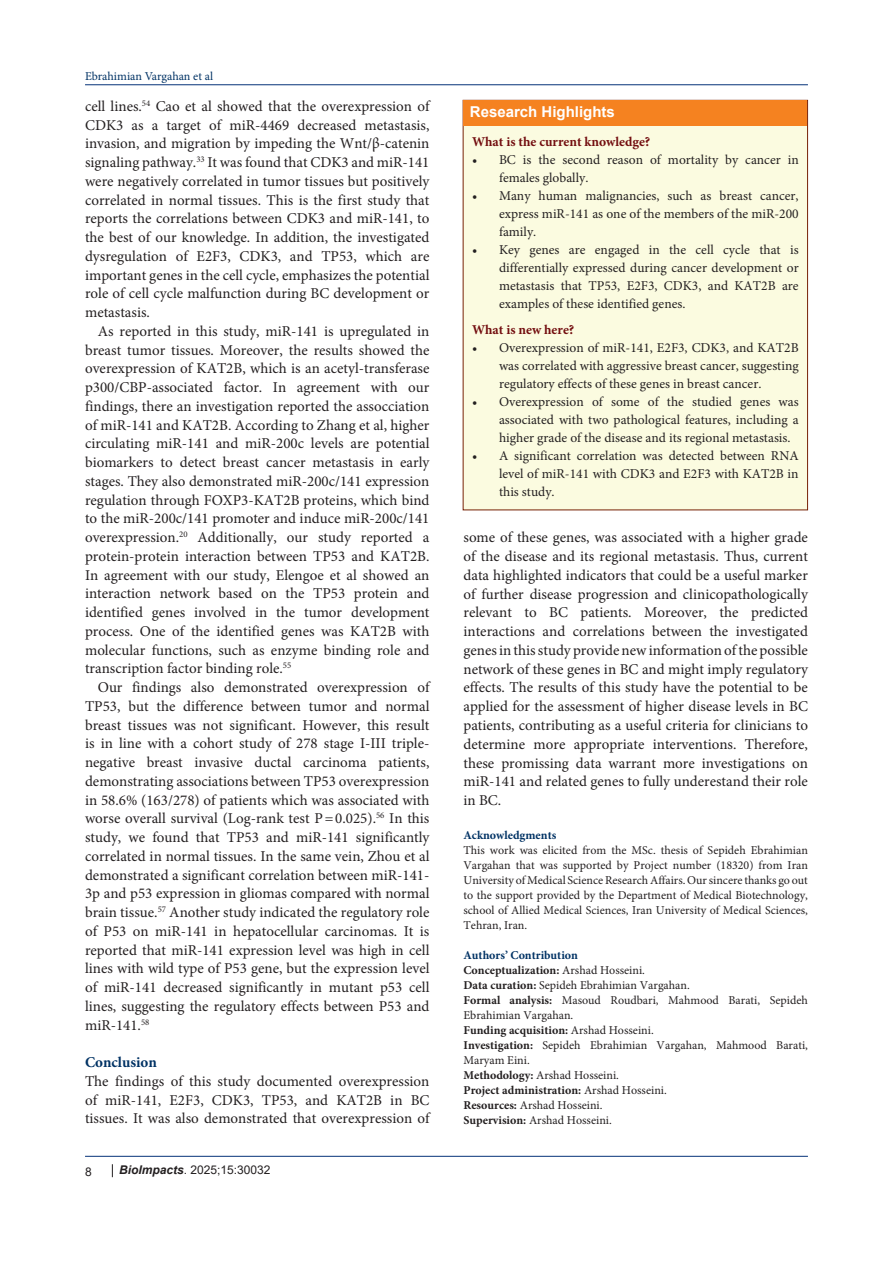
<style>
.page{position:relative;width:893px;height:1263px;background:#fff}
.page>*{position:absolute;margin:0;border:0;box-sizing:border-box;transform-origin:0 0}
.t1{font:15px/18.8px "Minion Pro";color:#231f20;text-align:justify}
.t2{font:700 15px "Arial";color:#fff}
.heading_1{font:700 15px "Minion Pro";color:#003264}
.t3{font:13.5px/18px "Minion Pro";color:#231f20;text-align:justify}
.BT{font:700 13.5px "Minion Pro";color:#730e10}
.t4{font:12px/15px "Minion Pro";color:#231f20}
.t5{font:700 12px "Minion Pro";color:#231f20}
.heading_1-2{font:700 12px "Minion Pro";color:#003264}
.t6{font:12px "Arial";color:#231f20}
.t7{font:12px "Minion Pro";color:#003264}
.s1{font-weight:700;font-style:italic}
.s2{font-weight:400}
.s3{font-weight:700}
</style>
<div class="page">
<hr style="left:85px;top:84px;width:723px;height:1px;background:#053278">
<hr style="left:85px;top:1156px;width:723px;height:1px;background:#053278">
<svg style="left:112px;top:1164px;width:1px;height:13px"></svg>
<div style="left:463px;top:100px;width:344px;height:410px;background:#fbfbe0"></div>
<div style="left:463px;top:100px;width:344px;height:25px;background:#f58220"></div>
<p class="t7" style="left:85px;top:68px;width:130px">Ebrahimian Vargahan et al</p>
<p class="t1" style="left:85px;top:97px;width:346px">cell lines.<sup>54</sup> Cao et al showed that the overexpression of CDK3 as a target of miR-4469 decreased metastasis, invasion, and migration by impeding the Wnt/β-catenin signaling pathway.<sup>33</sup> It was found that CDK3 and miR-141 were negatively correlated in tumor tissues but positively correlated in normal tissues. This is the first study that reports the correlations between CDK3 and miR-141, to the best of our knowledge. In addition, the investigated dysregulation of E2F3, CDK3, and TP53, which are important genes in the cell cycle, emphasizes the potential role of cell cycle malfunction during BC development or metastasis.</p>
<p class="t1" style="left:85px;top:322px;width:346px;text-indent:13px">As reported in this study, miR-141 is upregulated in breast tumor tissues. Moreover, the results showed the overexpression of KAT2B, which is an acetyl-transferase p300/CBP-associated factor. In agreement with our findings, there an investigation reported the assocciation of miR-141 and KAT2B. According to Zhang et al, higher circulating miR-141 and miR-200c levels are potential biomarkers to detect breast cancer metastasis in early stages. They also demonstrated miR-200c/141 expression regulation through FOXP3-KAT2B proteins, which bind to the miR-200c/141 promoter and induce miR-200c/141 overexpression.<sup>20</sup> Additionally, our study reported a protein-protein interaction between TP53 and KAT2B.<br>In agreement with our study, Elengoe et al showed an interaction network based on the TP53 protein and identified genes involved in the tumor development process. One of the identified genes was KAT2B with molecular functions, such as enzyme binding role and transcription factor binding role.<sup>55</sup></p>
<p class="t1" style="left:85px;top:678px;width:346px;text-indent:13px">Our findings also demonstrated overexpression of TP53, but the difference between tumor and normal breast tissues was not significant. However, this result is in line with a cohort study of 278 stage I-III triple&shy;negative breast invasive ductal carcinoma patients, demonstrating associations between TP53 overexpression in 58.6% (163/278) of patients which was associated with worse overall survival (Log-rank test P=0.025).<sup>56</sup> In this study, we found that TP53 and miR-141 significantly correlated in normal tissues. In the same vein, Zhou et al demonstrated a significant correlation between miR-141- 3p and p53 expression in gliomas compared with normal brain tissue.<sup>57</sup> Another study indicated the regulatory role of P53 on miR-141 in hepatocellular carcinomas. It is reported that miR-141 expression level was high in cell lines with wild type of P53 gene, but the expression level of miR-141 decreased significantly in mutant p53 cell lines, suggesting the regulatory effects between P53 and miR-141.<sup>58</sup></p>
<p class="heading_1" style="left:85px;top:1052px;width:73px">Conclusion</p>
<p class="t1" style="left:85px;top:1072px;width:346px">The findings of this study documented overexpression of miR-141, E2F3, CDK3, TP53, and KAT2B in BC tissues. It was also demonstrated that overexpression of</p>
<p class="t6" style="left:85px;top:1163px;width:8px">8</p>
<p class="t6" style="left:119px;top:1162px;width:153px"><span class="s1">BioImpacts</span>. 2025;15:30032</p>
<p class="t2" style="left:470px;top:101px;width:147px">Research Highlights</p>
<p class="BT" style="left:472px;top:132px;width:180px">What is the current knowledge?</p>
<p class="t3" style="left:499px;top:150px;width:301px;text-indent:-27px">• BC is the second reason of mortality by cancer in females globally.</p>
<p class="t3" style="left:499px;top:186px;width:301px;text-indent:-27px">• Many human malignancies, such as breast cancer, express miR-141 as one of the members of the miR-200 family.</p>
<p class="t3" style="left:499px;top:240px;width:301px;text-indent:-27px">• Key genes are engaged in the cell cycle that is differentially expressed during cancer development or metastasis that TP53, E2F3, CDK3, and KAT2B are examples of these identified genes.</p>
<p class="BT" style="left:472px;top:320px;width:104px">What is new here?</p>
<p class="t3" style="left:499px;top:339px;width:301px;text-indent:-27px">• Overexpression of miR-141, E2F3, CDK3, and KAT2B was correlated with aggressive breast cancer, suggesting regulatory effects of these genes in breast cancer.</p>
<p class="t3" style="left:499px;top:393px;width:301px;text-indent:-27px">• Overexpression of some of the studied genes was associated with two pathological features, including a higher grade of the disease and its regional metastasis.</p>
<p class="t3" style="left:499px;top:447px;width:301px;text-indent:-27px">• A significant correlation was detected between RNA level of miR-141 with CDK3 and E2F3 with KAT2B in this study.</p>
<p class="t1" style="left:463px;top:528px;width:346px">some of these genes, was associated with a higher grade of the disease and its regional metastasis. Thus, current data highlighted indicators that could be a useful marker of further disease progression and clinicopathologically relevant to BC patients. Moreover, the predicted interactions and correlations between the investigated genes in this study provide new information of the possible network of these genes in BC and might imply regulatory effects. The results of this study have the potential to be applied for the assessment of higher disease levels in BC patients, contributing as a useful criteria for clinicians to determine more appropriate interventions. Therefore, these promissing data warrant more investigations on miR-141 and related genes to fully underestand their role in BC.</p>
<p class="heading_1-2" style="left:463px;top:826px;width:94px">Acknowledgments</p>
<p class="t4" style="left:463px;top:842px;width:346px;text-align:justify">This work was elicited from the MSc. thesis of Sepideh Ebrahimian Vargahan that was supported by Project number (18320) from Iran University of Medical Science Research Affairs. Our sincere thanks go out to the support provided by the Department of Medical Biotechnology, school of Allied Medical Sciences, Iran University of Medical Sciences, Tehran, Iran.</p>
<p class="heading_1-2" style="left:463px;top:946px;width:116px">Authors’ Contribution</p>
<p class="t5" style="left:463px;top:961px;width:183px">Conceptualization: <span class="s2">Arshad Hosseini.</span></p>
<p class="t4" style="left:463px;top:977px;width:228px"><span class="s3">Data curation:</span> Sepideh Ebrahimian Vargahan.</p>
<p class="t4" style="left:463px;top:992px;width:346px"><span class="s3">Formal analysis:</span> Masoud Roudbari, Mahmood Barati, Sepideh<br>Ebrahimian Vargahan.</p>
<p class="t5" style="left:463px;top:1021px;width:192px">Funding acquisition: <span class="s2">Arshad Hosseini.</span></p>
<p class="t4" style="left:463px;top:1037px;width:346px"><span class="s3">Investigation:</span> Sepideh Ebrahimian Vargahan, Mahmood Barati,<br>Maryam Eini.</p>
<p class="t4" style="left:463px;top:1067px;width:157px"><span class="s3">Methodology:</span> Arshad Hosseini.</p>
<p class="t5" style="left:463px;top:1081px;width:205px">Project administration: <span class="s2">Arshad Hosseini.</span></p>
<p class="t4" style="left:463px;top:1097px;width:141px"><span class="s3">Resources:</span> Arshad Hosseini.</p>
<p class="t4" style="left:463px;top:1112px;width:150px"><span class="s3">Supervision:</span> Arshad Hosseini.</p>
</div>
